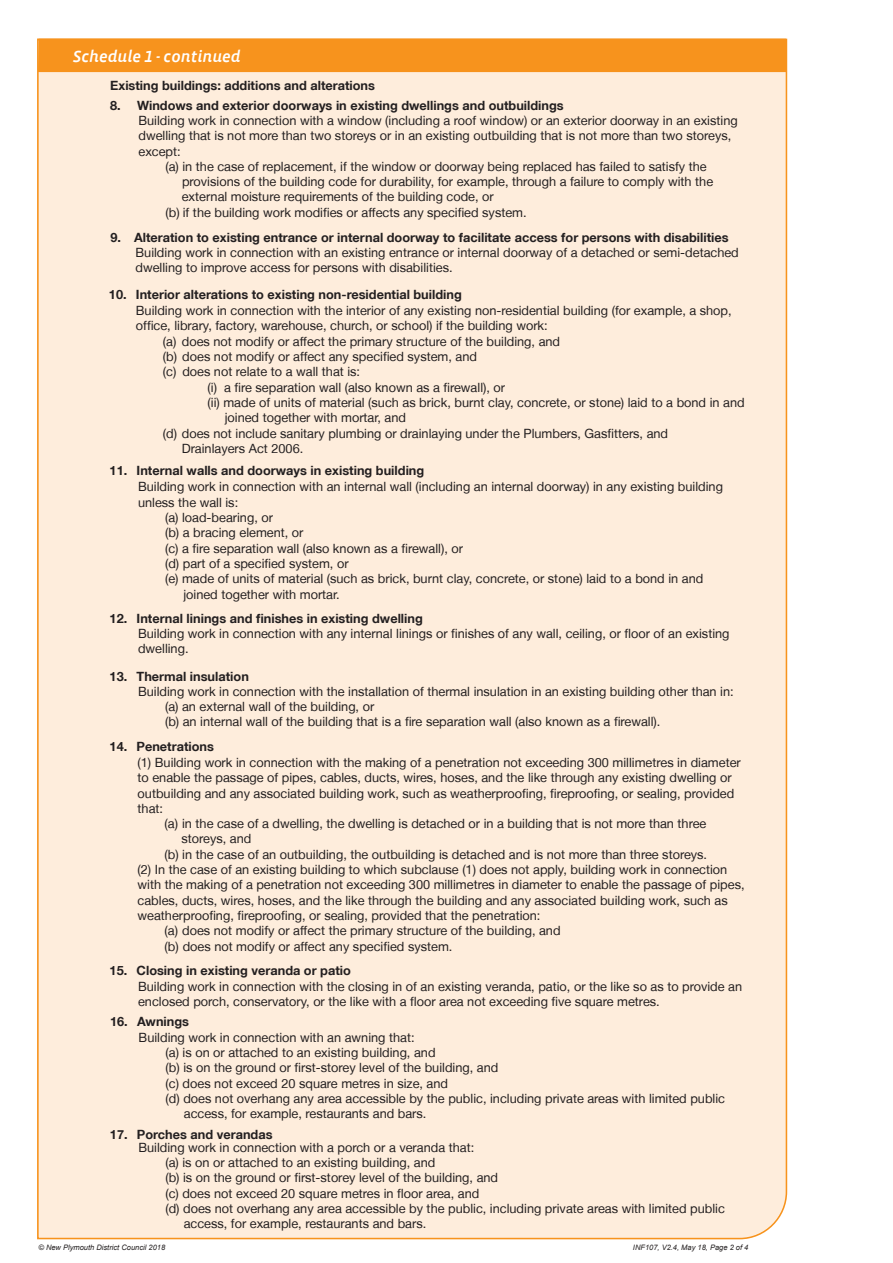
<style>
.page{position:relative;width:893px;height:1263px;background:#fff}
.page>*{position:absolute;margin:0;border:0;box-sizing:border-box;transform-origin:0 0}
.t1{font:16.5px "Vista Sans Alt Med Ita";color:#fff}
.t2{font:12.75px/15.3px "Helvetica Neue LT";color:#231f20}
.t3{font:700 12.75px "Helvetica Neue LT";color:#231f20}
.t4{font:italic 7.5px "Arial";color:#231f20}
</style>
<div class="page">
<div style="left:37px;top:38px;width:751px;height:1202px;background:#feeddc"></div>
<div style="left:37px;top:38px;width:750px;height:35px;background:#f7931d"></div>
<p class="t1" style="left:73px;top:48px;width:170px">Schedule 1 - continued</p>
<p class="t3" style="left:110px;top:98px;width:455px">8. Windows and exterior doorways in existing dwellings and outbuildings</p>
<p class="t2" style="left:138px;top:113px;width:601px">Building work in connection with a window (including a roof window) or an exterior doorway in an existing dwelling that is not more than two storeys or in an existing outbuilding that is not more than two storeys, except:</p>
<p class="t2" style="left:182px;top:158px;width:533px;text-indent:-16px">(a) in the case of replacement, if the window or doorway being replaced has failed to satisfy the provisions of the building code for durability, for example, through a failure to comply with the external moisture requirements of the building code, or</p>
<p class="t2" style="left:165px;top:204px;width:363px">(b) if the building work modifies or affects any specified system.</p>
<p class="t3" style="left:111px;top:230px;width:620px">9. Alteration to existing entrance or internal doorway to facilitate access for persons with disabilities</p>
<p class="t2" style="left:135px;top:245px;width:605px">Building work in connection with an existing entrance or internal doorway of a detached or semi-detached dwelling to improve access for persons with disabilities.</p>
<p class="t3" style="left:109px;top:287px;width:354px">10. Interior alterations to existing non-residential building</p>
<p class="t2" style="left:136px;top:303px;width:597px">Building work in connection with the interior of any existing non-residential building (for example, a shop, office, library, factory, warehouse, church, or school) if the building work:</p>
<p class="t2" style="left:163px;top:333px;width:399px">(a) does not modify or affect the primary structure of the building, and</p>
<p class="t2" style="left:163px;top:349px;width:316px">(b) does not modify or affect any specified system, and</p>
<p class="t2" style="left:163px;top:364px;width:199px">(c) does not relate to a wall that is:</p>
<p class="t2" style="left:208px;top:379px;width:299px">(i) a fire separation wall (also known as a firewall), or</p>
<p class="t2" style="left:225px;top:395px;width:521px;text-indent:-17px">(ii) made of units of material (such as brick, burnt clay, concrete, or stone) laid to a bond in and joined together with mortar, and</p>
<p class="t2" style="left:182px;top:425px;width:488px;text-indent:-19px">(d) does not include sanitary plumbing or drainlaying under the Plumbers, Gasfitters, and<br>Drainlayers Act 2006.</p>
<p class="t3" style="left:110px;top:463px;width:316px">11. Internal walls and doorways in existing building</p>
<p class="t2" style="left:138px;top:479px;width:586px">Building work in connection with an internal wall (including an internal doorway) in any existing building unless the wall is:</p>
<p class="t2" style="left:165px;top:510px;width:109px">(a) load-bearing, or</p>
<p class="t2" style="left:165px;top:525px;width:140px">(b) a bracing element, or</p>
<p class="t2" style="left:165px;top:540px;width:299px">(c) a fire separation wall (also known as a firewall), or</p>
<p class="t2" style="left:165px;top:556px;width:185px">(d) part of a specified system, or</p>
<p class="t2" style="left:183px;top:571px;width:521px;text-indent:-18px">(e) made of units of material (such as brick, burnt clay, concrete, or stone) laid to a bond in and joined together with mortar.</p>
<p class="t3" style="left:110px;top:611px;width:315px">12. Internal linings and finishes in existing dwelling</p>
<p class="t2" style="left:138px;top:625px;width:593px">Building work in connection with any internal linings or finishes of any wall, ceiling, or floor of an existing dwelling.</p>
<p class="t3" style="left:110px;top:669px;width:141px">13. Thermal insulation</p>
<p class="t2" style="left:138px;top:683px;width:597px">Building work in connection with the installation of thermal insulation in an existing building other than in:</p>
<p class="t2" style="left:165px;top:698px;width:211px">(a) an external wall of the building, or</p>
<p class="t2" style="left:165px;top:714px;width:497px">(b) an internal wall of the building that is a fire separation wall (also known as a firewall).</p>
<p class="t3" style="left:110px;top:78px;width:266px">Existing buildings: additions and alterations</p>
<p class="t3" style="left:110px;top:738px;width:106px">14. Penetrations</p>
<p class="t2" style="left:138px;top:754px;width:605px">(1) Building work in connection with the making of a penetration not exceeding 300 millimetres in diameter to enable the passage of pipes, cables, ducts, wires, hoses, and the like through any existing dwelling or outbuilding and any associated building work, such as weatherproofing, fireproofing, or sealing, provided that:</p>
<p class="t2" style="left:182px;top:816px;width:526px;text-indent:-17px">(a) in the case of a dwelling, the dwelling is detached or in a building that is not more than three storeys, and</p>
<p class="t2" style="left:165px;top:846px;width:544px">(b) in the case of an outbuilding, the outbuilding is detached and is not more than three storeys.</p>
<p class="t2" style="left:138px;top:862px;width:608px">(2) In the case of an existing building to which subclause (1) does not apply, building work in connection with the making of a penetration not exceeding 300 millimetres in diameter to enable the passage of pipes, cables, ducts, wires, hoses, and the like through the building and any associated building work, such as weatherproofing, fireproofing, or sealing, provided that the penetration:</p>
<p class="t2" style="left:165px;top:923px;width:397px">(a) does not modify or affect the primary structure of the building, and</p>
<p class="t2" style="left:165px;top:938px;width:289px">(b) does not modify or affect any specified system.</p>
<p class="t3" style="left:110px;top:963px;width:243px">15. Closing in existing veranda or patio</p>
<p class="t2" style="left:138px;top:979px;width:606px">Building work in connection with the closing in of an existing veranda, patio, or the like so as to provide an enclosed porch, conservatory, or the like with a floor area not exceeding five square metres.</p>
<p class="t3" style="left:110px;top:1013px;width:80px">16. Awnings</p>
<p class="t2" style="left:139px;top:1029px;width:278px">Building work in connection with an awning that:</p>
<p class="t2" style="left:166px;top:1044px;width:271px">(a) is on or attached to an existing building, and</p>
<p class="t2" style="left:166px;top:1060px;width:334px">(b) is on the ground or first-storey level of the building, and</p>
<p class="t2" style="left:166px;top:1075px;width:284px">(c) does not exceed 20 square metres in size, and</p>
<p class="t2" style="left:184px;top:1090px;width:543px;text-indent:-18px">(d) does not overhang any area accessible by the public, including private areas with limited public access, for example, restaurants and bars.</p>
<p class="t3" style="left:110px;top:1126px;width:164px">17. Porches and verandas</p>
<p class="t2" style="left:138px;top:1139px;width:337px">Building work in connection with a porch or a veranda that:</p>
<p class="t2" style="left:165px;top:1155px;width:271px">(a) is on or attached to an existing building, and</p>
<p class="t2" style="left:165px;top:1170px;width:334px">(b) is on the ground or first-storey level of the building, and</p>
<p class="t2" style="left:165px;top:1185px;width:315px">(c) does not exceed 20 square metres in floor area, and</p>
<p class="t2" style="left:184px;top:1200px;width:543px;text-indent:-18px">(d) does not overhang any area accessible by the public, including private areas with limited public access, for example, restaurants and bars.</p>
<p class="t4" style="left:38px;top:1243px;width:128px">© New Plymouth District Council 2018</p>
<p class="t4" style="left:633px;top:1243px;width:117px">INF107, V2.4, May 18, Page 2 of 4</p>
</div>
